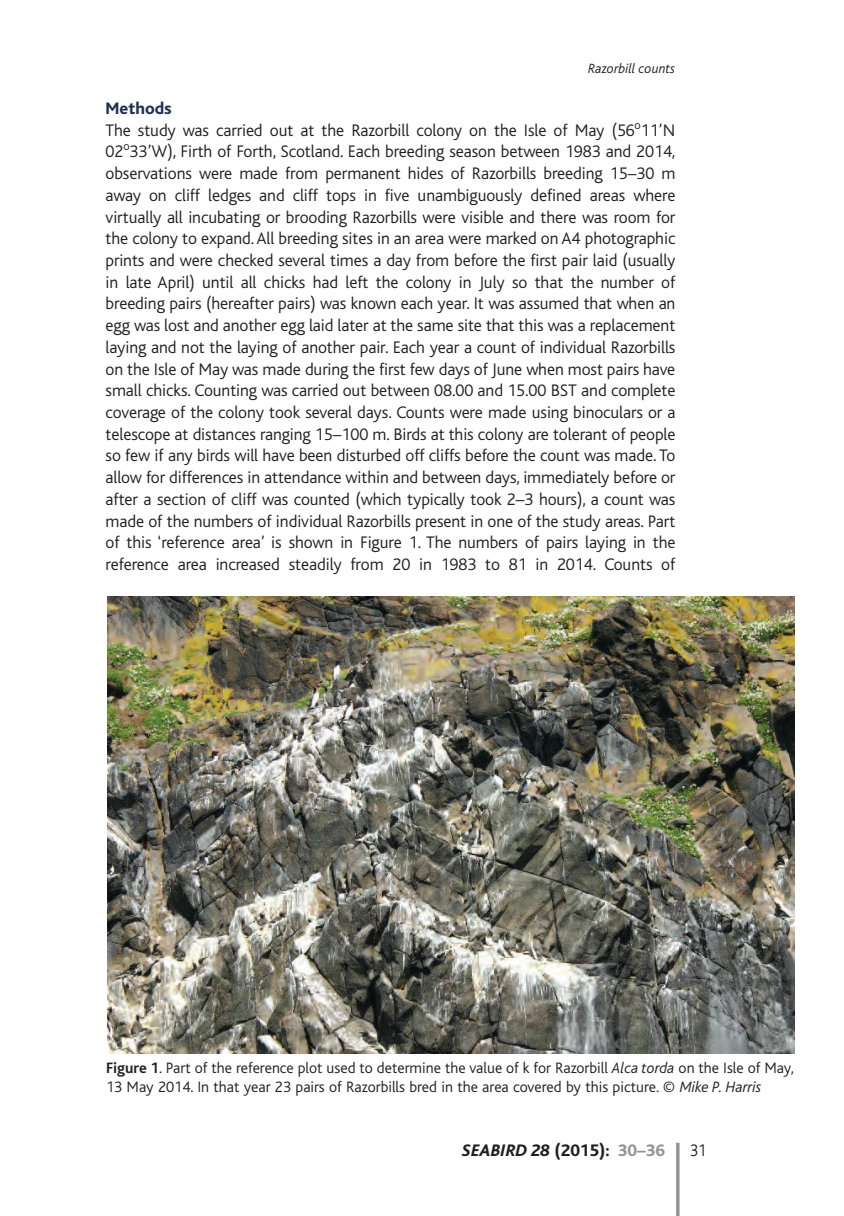
<style>
.page{position:relative;width:844px;height:1216px;background:#fff}
.page>*{position:absolute;margin:0;border:0;box-sizing:border-box;transform-origin:0 0}
.t1{font:300 17.5px/21.7px "Bliss";letter-spacing:-.005em;color:#231f20}
.t2{font:italic 800 17.5px "Bliss";color:#231f20}
.t3{font:300 17.5px "Bliss";letter-spacing:-.005em;color:#231f20;scale:.9 1}
.t4{font:300 15.75px/19.2px "Bliss";color:#231f20}
.t5{font:italic 300 14px "Bliss";color:#231f20}
.s1{font-weight:800;color:#202f56}
.s2{font-weight:700}
.s3{font-style:italic}
.s4{font-style:normal}
.s5{font-style:normal;color:#939598}
</style>
<div class="page">
<hr style="left:676px;top:1142px;width:3px;height:73px;background:#939598">
<img style="left:108px;top:597px;width:686px;height:456px">
<p class="t5" style="left:588px;top:63px;width:88px">Razorbill counts</p>
<p class="t1" style="left:106px;top:99px;width:571px"><span class="s1">Methods<br></span>The study was carried out at the Razorbill colony on the Isle of May (56<sup>o</sup>11’N 02<sup>o</sup>33’W), Firth of Forth, Scotland. Each breeding season between 1983 and 2014, observations were made from permanent hides of Razorbills breeding 15–30 m away on cliff ledges and cliff tops in five unambiguously defined areas where virtually all incubating or brooding Razorbills were visible and there was room for the colony to expand. All breeding sites in an area were marked on A4 photographic prints and were checked several times a day from before the first pair laid (usually in late April) until all chicks had left the colony in July so that the number of breeding pairs (hereafter pairs) was known each year. It was assumed that when an egg was lost and another egg laid later at the same site that this was a replacement laying and not the laying of another pair. Each year a count of individual Razorbills on the Isle of May was made during the first few days of June when most pairs have small chicks. Counting was carried out between 08.00 and 15.00 BST and complete coverage of the colony took several days. Counts were made using binoculars or a telescope at distances ranging 15–100 m. Birds at this colony are tolerant of people so few if any birds will have been disturbed off cliffs before the count was made. To allow for differences in attendance within and between days, immediately before or after a section of cliff was counted (which typically took 2–3 hours), a count was made of the numbers of individual Razorbills present in one of the study areas. Part of this ‘reference area’ is shown in Figure 1. The numbers of pairs laying in the reference area increased steadily from 20 in 1983 to 81 in 2014. Counts of</p>
<p class="t4" style="left:106px;top:1059px;width:689px"><span class="s2">Figure 1</span>. Part of the reference plot used to determine the value of k for Razorbill <span class="s3">Alca torda</span> on the Isle of May,<br>13 May 2014. In that year 23 pairs of Razorbills bred in the area covered by this picture. © <span class="s3">Mike P. Harris</span></p>
<p class="t2" style="left:462px;top:1144px;width:204px">SEABIRD 28 <span class="s4">(2015):</span> <span class="s5">30–36</span></p>
<p class="t3" style="left:690px;top:1144px;width:20px">31</p>
</div>
